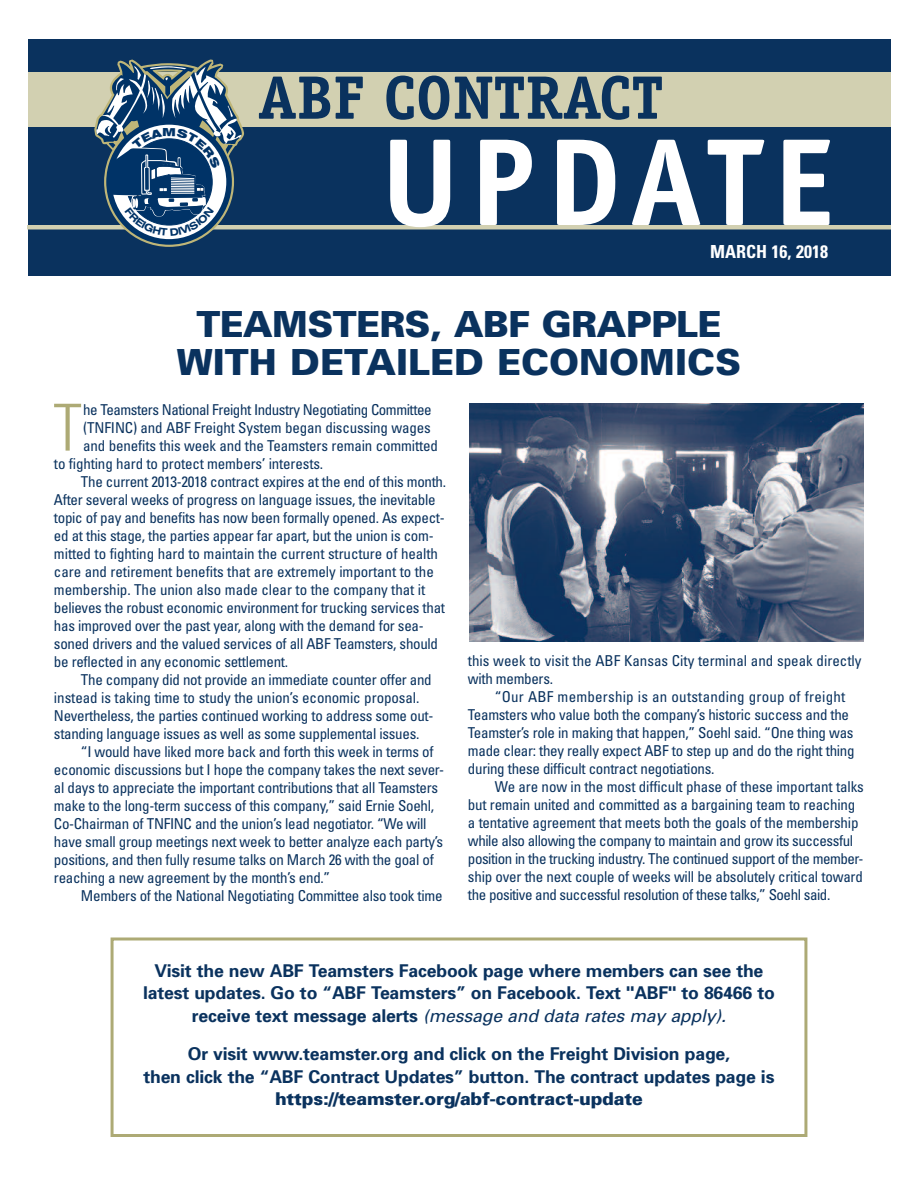
<style>
.page{position:relative;width:918px;height:1188px;background:#fff}
.page>*{position:absolute;margin:0;border:0;box-sizing:border-box;transform-origin:0 0}
.t1{font:700 124.5px "Officina Sans";letter-spacing:.09em;color:#fff}
.t2{font:300 condensed 64.95px "Univers";color:#adaa75}
.t3{font:700 61.5px "Officina Serif";color:#0a325e}
.t4{font:900 36px/38.7px "Univers";letter-spacing:-.01em;color:#0a325e;text-align:center}
.t5{font:700 condensed 18px "Univers";color:#fff}
.t6{font:700 17.7px/22.2px "Univers";letter-spacing:-.01em;color:#0a325e;text-align:center}
.t7{font:900 17.7px "Univers";letter-spacing:-.01em;color:#0a325e}
.t8{font:condensed 15px/18px "Univers";letter-spacing:-.02em;color:#0a325e}
.t9{font:condensed 15px/18px "Univers";color:#0a325e}
.s1{font-weight:400;font-style:italic}
</style>
<div class="page">
<div style="left:28px;top:39px;width:863px;height:237px;background:#0a325e"></div>
<div style="left:28px;top:72px;width:863px;height:55px;background:#d2d0b1"></div>
<hr style="left:27px;top:225px;width:864px;height:4px;background:#d2d0b1">
<div style="left:111px;top:938px;width:696px;height:199px;border:3px solid #adaa75"></div>
<img style="left:469px;top:404px;width:395px;height:238px">
<svg style="left:94px;top:60px;width:150px;height:187px"></svg>
<h3 class="t3" style="left:258px;top:75px;width:407px">ABF CONTRACT</h3>
<h1 class="t1" style="left:381px;top:136px;width:454px">UPDATE</h1>
<p class="t5" style="left:710px;top:245px;width:119px">MARCH 16, 2018</p>
<h3 class="t4" style="left:177px;top:308px;width:566px">TEAMSTERS, ABF GRAPPLE<br>WITH DETAILED ECONOMICS</h3>
<h2 class="t2" style="left:53px;top:404px;width:30px">T</h2>
<p class="t8" style="left:83px;top:402px;width:350px">he Teamsters National Freight Industry Negotiating Committee</p>
<p class="t8" style="left:83px;top:420px;width:349px">(TNFINC) and ABF Freight System began discussing wages</p>
<p class="t8" style="left:83px;top:438px;width:356px">and benefits this week and the Teamsters remain committed</p>
<p class="t8" style="left:54px;top:456px;width:271px">to fighting hard to protect members’ interests.</p>
<p class="t8" style="left:81px;top:474px;width:367px">The current 2013-2018 contract expires at the end of this month.</p>
<p class="t8" style="left:54px;top:492px;width:383px">After several weeks of progress on language issues, the inevitable</p>
<p class="t8" style="left:54px;top:510px;width:392px">topic of pay and benefits has now been formally opened. As expect-</p>
<p class="t8" style="left:54px;top:528px;width:381px">ed at this stage, the parties appear far apart, but the union is com-</p>
<p class="t8" style="left:54px;top:546px;width:386px">mitted to fighting hard to maintain the current structure of health</p>
<p class="t8" style="left:54px;top:564px;width:381px">care and retirement benefits that are extremely important to the</p>
<p class="t8" style="left:54px;top:582px;width:373px">membership. The union also made clear to the company that it</p>
<p class="t8" style="left:54px;top:600px;width:393px">believes the robust economic environment for trucking services that</p>
<p class="t8" style="left:54px;top:618px;width:371px">has improved over the past year, along with the demand for sea-</p>
<p class="t8" style="left:54px;top:636px;width:386px">soned drivers and the valued services of all ABF Teamsters, should</p>
<p class="t8" style="left:54px;top:654px;width:236px">be reflected in any economic settlement.</p>
<p class="t8" style="left:81px;top:672px;width:352px">The company did not provide an immediate counter offer and</p>
<p class="t8" style="left:54px;top:690px;width:367px">instead is taking time to study the union’s economic proposal.</p>
<p class="t8" style="left:54px;top:708px;width:381px">Nevertheless, the parties continued working to address some out-</p>
<p class="t8" style="left:54px;top:726px;width:367px">standing language issues as well as some supplemental issues.</p>
<p class="t8" style="left:81px;top:744px;width:354px">“I would have liked more back and forth this week in terms of</p>
<p class="t8" style="left:54px;top:762px;width:392px">economic discussions but I hope the company takes the next sever-</p>
<p class="t8" style="left:54px;top:780px;width:386px">al days to appreciate the important contributions that all Teamsters</p>
<p class="t8" style="left:54px;top:798px;width:382px">make to the long-term success of this company,” said Ernie Soehl,</p>
<p class="t8" style="left:54px;top:816px;width:374px">Co-Chairman of TNFINC and the union’s lead negotiator. “We will</p>
<p class="t8" style="left:54px;top:834px;width:391px">have small group meetings next week to better analyze each party’s</p>
<p class="t8" style="left:54px;top:852px;width:381px">positions, and then fully resume talks on March 26 with the goal of</p>
<p class="t8" style="left:54px;top:870px;width:278px">reaching a new agreement by the month’s end.”</p>
<p class="t8" style="left:81px;top:888px;width:363px">Members of the National Negotiating Committee also took time</p>
<p class="t9" style="left:468px;top:653px;width:395px">this week to visit the ABF Kansas City terminal and speak directly with members.</p>
<p class="t8" style="left:468px;top:689px;width:388px;text-indent:27px">“Our ABF membership is an outstanding group of freight Teamsters who value both the company’s historic success and the Teamster’s role in making that happen,” Soehl said. “One thing was made clear: they really expect ABF to step up and do the right thing during these difficult contract negotiations.</p>
<p class="t8" style="left:468px;top:779px;width:397px;text-indent:27px">We are now in the most difficult phase of these important talks but remain united and committed as a bargaining team to reaching a tentative agreement that meets both the goals of the membership while also allowing the company to maintain and grow its successful position in the trucking industry. The continued support of the member&shy;ship over the next couple of weeks will be absolutely critical toward the positive and successful resolution of these talks,” Soehl said.</p>
<p class="t6" style="left:143px;top:961px;width:633px">Visit the new ABF Teamsters Facebook page where members can see the latest updates. Go to “ABF Teamsters” on Facebook. Text "ABF" to 86466 to receive text message alerts <span class="s1">(message and data rates may apply).</span></p>
<p class="t6" style="left:143px;top:1045px;width:633px">Or visit www.teamster.org and click on the Freight Division page,<br>then click the “ABF Contract Updates” button. The contract updates page is</p>
<p class="t7" style="left:275px;top:1092px;width:369px">https://teamster.org/abf-contract-update</p>
</div>
